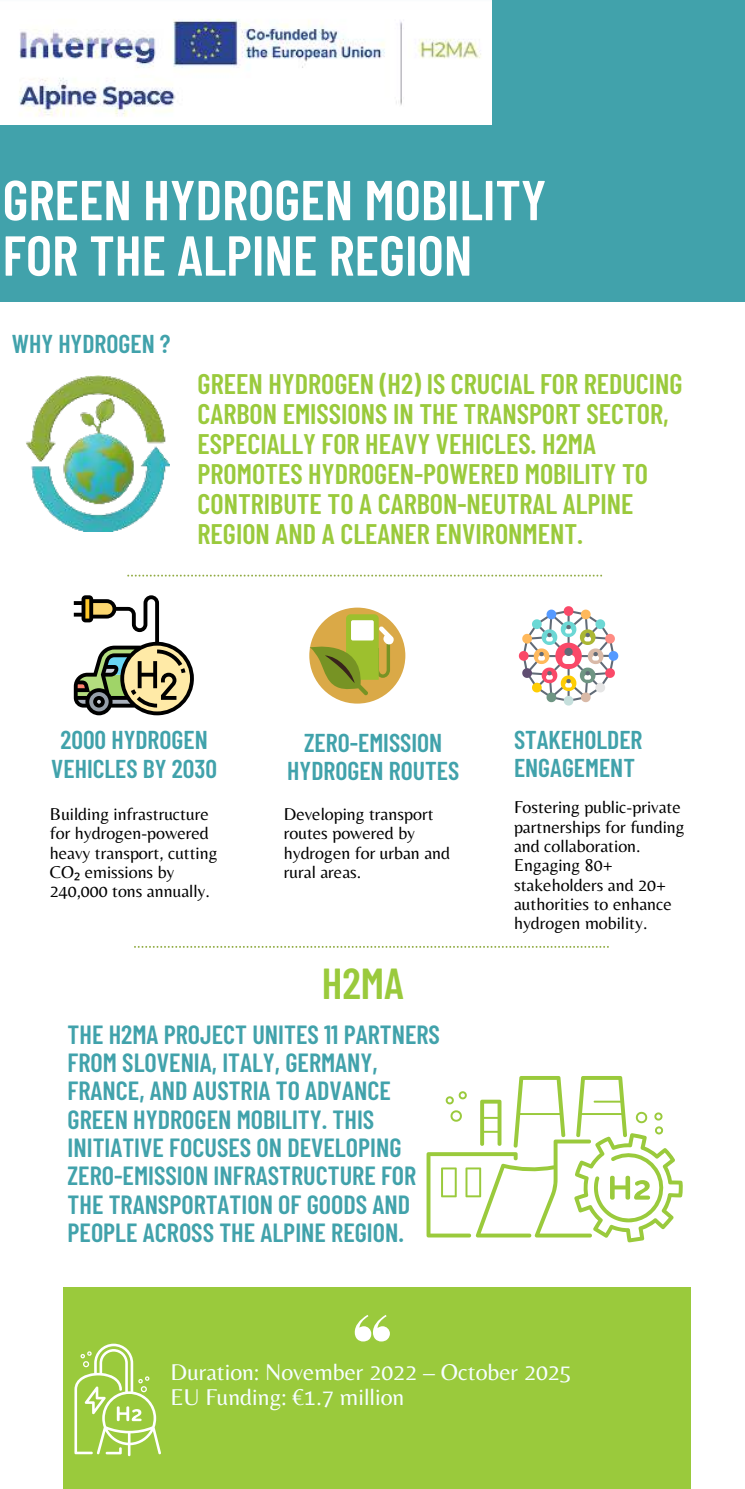
<style>
.page{position:relative;width:745px;height:1489px;background:#fff}
.page>*{position:absolute;margin:0;border:0;box-sizing:border-box;transform-origin:0 0}
.t1{font:600 56.25px/55.5px "Barlow Condensed";color:#fff}
.t2{font:600 43.25px "Barlow Condensed";color:#9aca3c}
.t3{font:600 28.25px/30px "Barlow Condensed";color:#9aca3c}
.t4{font:600 26.25px/28.2px "Barlow Condensed";color:#41a2ab}
.t5{font:600 25.75px/28.2px "Barlow Condensed";color:#41a2ab;text-align:center}
.t6{font:23.75px/24.5px "Belleza";color:#f6feff}
.t7{font:17.75px/19.2px "Belleza";color:#000}
.s1{font-family:"Noto Sans"}
</style>
<div class="page">
<div style="left:63px;top:1286px;width:627px;height:203px;background:#9aca3c"></div>
<div style="left:0;top:0;width:744px;height:301px;background:#41a2ab"></div>
<img style="left:0;top:1px;width:491px;height:124px">
<svg style="left:354px;top:1315px;width:36px;height:26px"></svg>
<svg style="left:127px;top:575px;width:475px;height:1px"></svg>
<svg style="left:134px;top:946px;width:474px;height:2px"></svg>
<svg style="left:426px;top:1076px;width:256px;height:166px"></svg>
<img style="left:26px;top:376px;width:144px;height:155px">
<svg style="left:74px;top:1343px;width:87px;height:113px"></svg>
<div style="left:309px;top:608px;width:96px;height:95px;background:#daa947;border-radius:50%"></div>
<svg style="left:309px;top:614px;width:84px;height:82px"></svg>
<svg style="left:74px;top:595px;width:120px;height:120px"></svg>
<svg style="left:518px;top:606px;width:100px;height:99px"></svg>
<h1 class="t1" style="left:3px;top:169px;width:545px">GREEN HYDROGEN MOBILITY<br>FOR THE ALPINE REGION</h1>
<h3 class="t5" style="left:12px;top:328px;width:160px">WHY HYDROGEN ?</h3>
<p class="t3" style="left:197px;top:367px;width:486px">GREEN HYDROGEN (H2) IS CRUCIAL FOR REDUCING CARBON EMISSIONS IN THE TRANSPORT SECTOR, ESPECIALLY FOR HEAVY VEHICLES. H2MA PROMOTES HYDROGEN-POWERED MOBILITY TO CONTRIBUTE TO A CARBON-NEUTRAL ALPINE REGION AND A CLEANER ENVIRONMENT.</p>
<h3 class="t5" style="left:51px;top:724px;width:167px">2000 HYDROGEN<br>VEHICLES BY 2030</h3>
<h3 class="t5" style="left:514px;top:724px;width:130px;text-align:left">STAKEHOLDER<br>ENGAGEMENT</h3>
<h3 class="t5" style="left:287px;top:727px;width:173px">ZERO-EMISSION<br>HYDROGEN ROUTES</h3>
<p class="t7" style="left:50px;top:804px;width:169px">Building infrastructure for hydrogen-powered heavy transport, cutting<br>CO<span class="s1">₂</span> emissions by<br>240,000 tons annually.</p>
<p class="t7" style="left:514px;top:797px;width:172px">Fostering public-private partnerships for funding and collaboration.<br>Engaging 80+ stakeholders and 20+ authorities to enhance hydrogen mobility.</p>
<p class="t7" style="left:284px;top:804px;width:168px">Developing transport routes powered by hydrogen for urban and rural areas.</p>
<h2 class="t2" style="left:322px;top:952px;width:84px">H2MA</h2>
<p class="t4" style="left:68px;top:1018px;width:374px">THE H2MA PROJECT UNITES 11 PARTNERS<br>FROM SLOVENIA, ITALY, GERMANY,<br>FRANCE, AND AUSTRIA TO ADVANCE<br>GREEN HYDROGEN MOBILITY. THIS<br>INITIATIVE FOCUSES ON DEVELOPING<br>ZERO-EMISSION INFRASTRUCTURE FOR<br>THE TRANSPORTATION OF GOODS AND<br>PEOPLE ACROSS THE ALPINE REGION.</p>
<h3 class="t6" style="left:170px;top:1359px;width:402px">Duration: November 2022 – October 2025<br>EU Funding: €1.7 million</h3>
</div>
